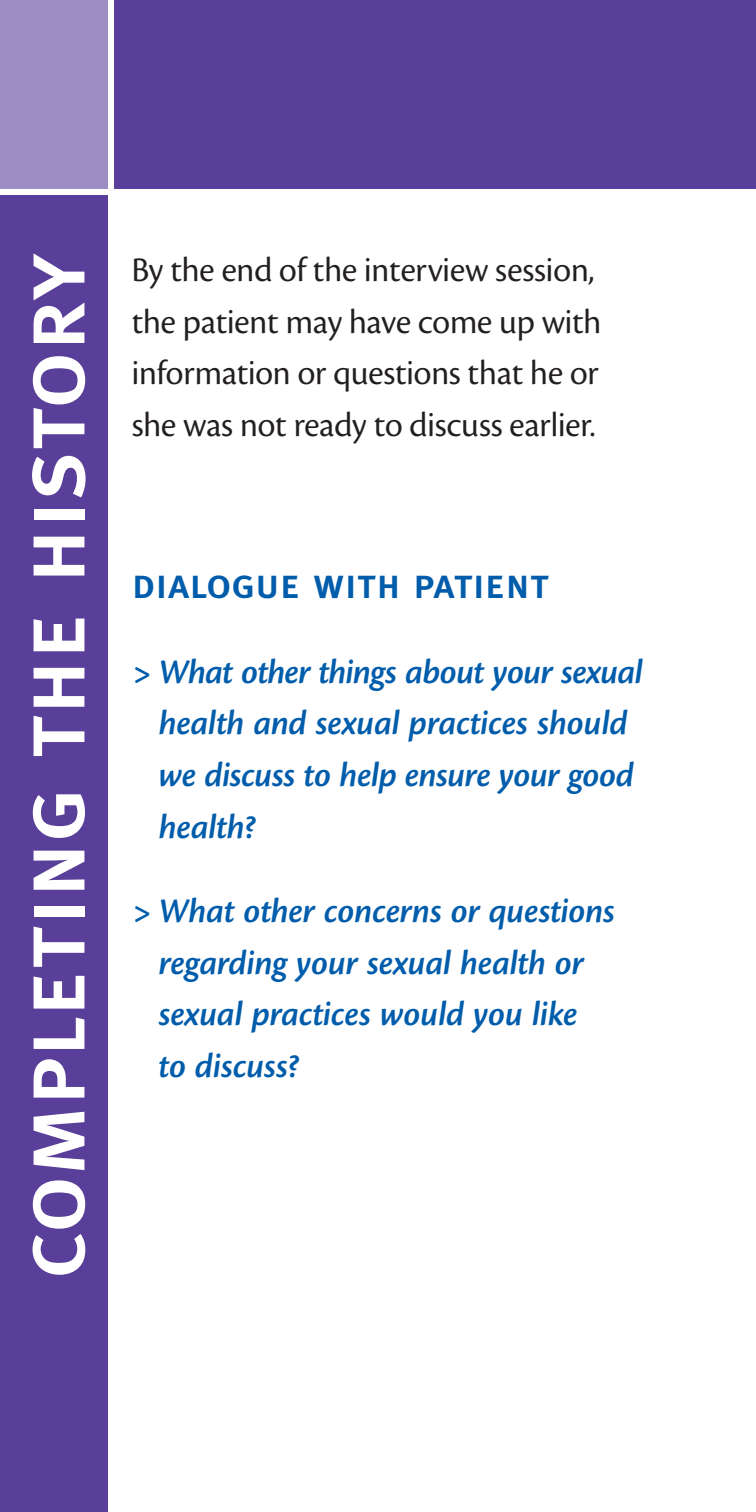
<style>
.page{position:relative;width:756px;height:1512px;background:#fff}
.page>*{position:absolute;margin:0;border:0;box-sizing:border-box;transform-origin:0 0}
.t1{font:96px "Meta Plus Medium Caps";color:#fff}
.t2{font:42px "Meta Plus Medium Caps";color:#015dab}
.t3{font:36px/51.6px "Cronos Pro Semibold Disp It";letter-spacing:-.005em;color:#015dab}
.t4{font:36px/51.6px "Cronos Pro Disp";color:#231f20}
</style>
<div class="page">
<div style="left:0;top:196px;width:108px;height:1316px;background:#593f99"></div>
<div style="left:0;top:0;width:108px;height:189px;background:#9c8dc3"></div>
<div style="left:115px;top:0;width:641px;height:189px;background:#593f99"></div>
<hr style="left:0;top:1134px;width:1px;height:189px;background:#fff">
<h1 class="t1" style="left:-5px;top:1279px;width:1028px;rotate:-90deg">completing the history</h1>
<p class="t4" style="left:132px;top:246px;width:471px">By the end of the interview session, the patient may have come up with information or questions that he or she was not ready to discuss earlier.</p>
<p class="t2" style="left:132px;top:559px;width:419px">dialogue with patient</p>
<p class="t3" style="left:159px;top:649px;width:486px;text-indent:-27px">&gt; What other things about your sexual health and sexual practices should we discuss to help ensure your good health?</p>
<p class="t3" style="left:159px;top:889px;width:458px;text-indent:-27px">&gt; What other concerns or questions regarding your sexual health or sexual practices would you like<br>to discuss?</p>
</div>
